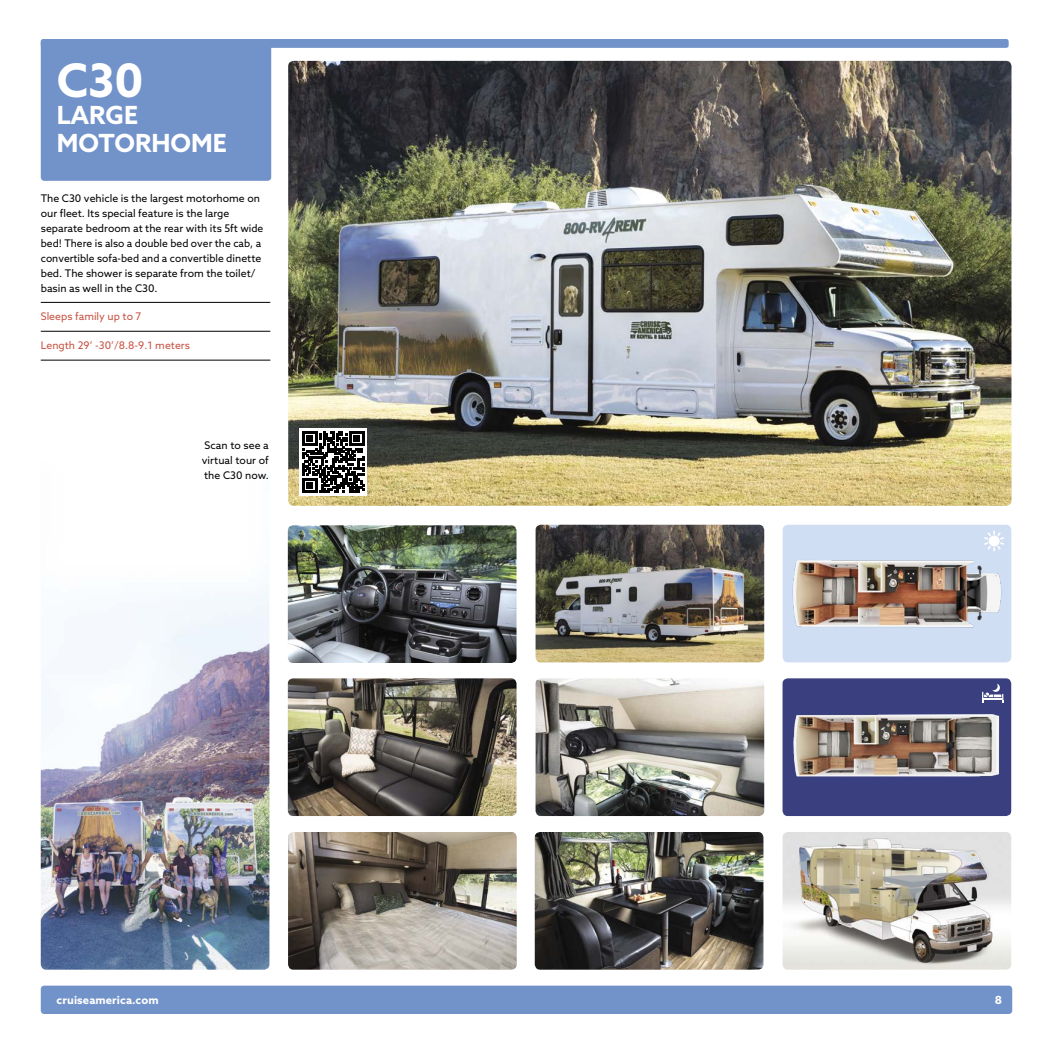
<style>
.page{position:relative;width:1053px;height:1053px;background:#fff}
.page>*{position:absolute;margin:0;border:0;box-sizing:border-box;transform-origin:0 0}
.t1{font:700 46.25px "Azo Sans";color:#fff}
.t2{font:700 25px/27.5px "Azo Sans";color:#fff}
.t3{font:700 11.25px "Azo Sans";letter-spacing:.01em;color:#fff}
.t4{font:10.5px/15px "Azo Sans";color:#000;text-align:justify}
.t5{font:10.5px "Azo Sans";color:#c85243}
</style>
<div class="page">
<div style="left:41px;top:985px;width:971px;height:28px;background:#7292ca;border-radius:4px"></div>
<div style="left:41px;top:39px;width:230px;height:142px;background:#7292ca;border-radius:4px"></div>
<div style="left:41px;top:39px;width:967px;height:9px;background:#7292ca;border-radius:2px"></div>
<img style="left:782px;top:832px;width:229px;height:137px">
<img style="left:41px;top:587px;width:228px;height:382px">
<img style="left:535px;top:524px;width:229px;height:138px">
<img style="left:288px;top:61px;width:723px;height:445px">
<img style="left:288px;top:832px;width:228px;height:137px">
<img style="left:534px;top:832px;width:229px;height:137px">
<img style="left:288px;top:525px;width:228px;height:138px">
<img style="left:288px;top:678px;width:228px;height:138px">
<img style="left:535px;top:678px;width:229px;height:138px">
<div style="left:299px;top:428px;width:68px;height:67px;background:#fff"></div>
<svg style="left:302px;top:431px;width:62px;height:62px"></svg>
<div style="left:782px;top:678px;width:229px;height:138px;background:#393f7f;border-radius:5px"></div>
<img style="left:782px;top:681px;width:222px;height:128px">
<div style="left:782px;top:524px;width:229px;height:138px;background:#cfdef3;border-radius:5px"></div>
<img style="left:782px;top:524px;width:229px;height:129px">
<svg style="left:984px;top:530px;width:20px;height:21px"></svg>
<svg style="left:981px;top:683px;width:22px;height:19px"></svg>
<hr style="left:41px;top:302px;width:229px;height:1px;background:#000">
<hr style="left:41px;top:331px;width:229px;height:1px;background:#000">
<hr style="left:41px;top:360px;width:229px;height:1px;background:#000">
<h1 class="t1" style="left:57px;top:50px;width:88px">C30</h1>
<h2 class="t2" style="left:57px;top:101px;width:172px">LARGE<br>MOTORHOME</h2>
<p class="t4" style="left:41px;top:190px;width:224px;text-align:left">The C30 vehicle is the largest motorhome on our fleet. Its special feature is the large separate bedroom at the rear with its 5ft wide bed! There is also a double bed over the cab, a convertible sofa-bed and a convertible dinette bed. The shower is separate from the toilet/ basin as well in the C30.</p>
<p class="t5" style="left:41px;top:310px;width:102px">Sleeps family up to 7</p>
<p class="t5" style="left:41px;top:339px;width:151px">Length 29’ -30’/8.8-9.1 meters</p>
<p class="t4" style="left:202px;top:437px;width:69px">Scan to see a virtual tour of the C30 now.</p>
<p class="t3" style="left:57px;top:992px;width:104px">cruiseamerica.com</p>
<p class="t3" style="left:994px;top:992px;width:9px">8</p>
</div>
